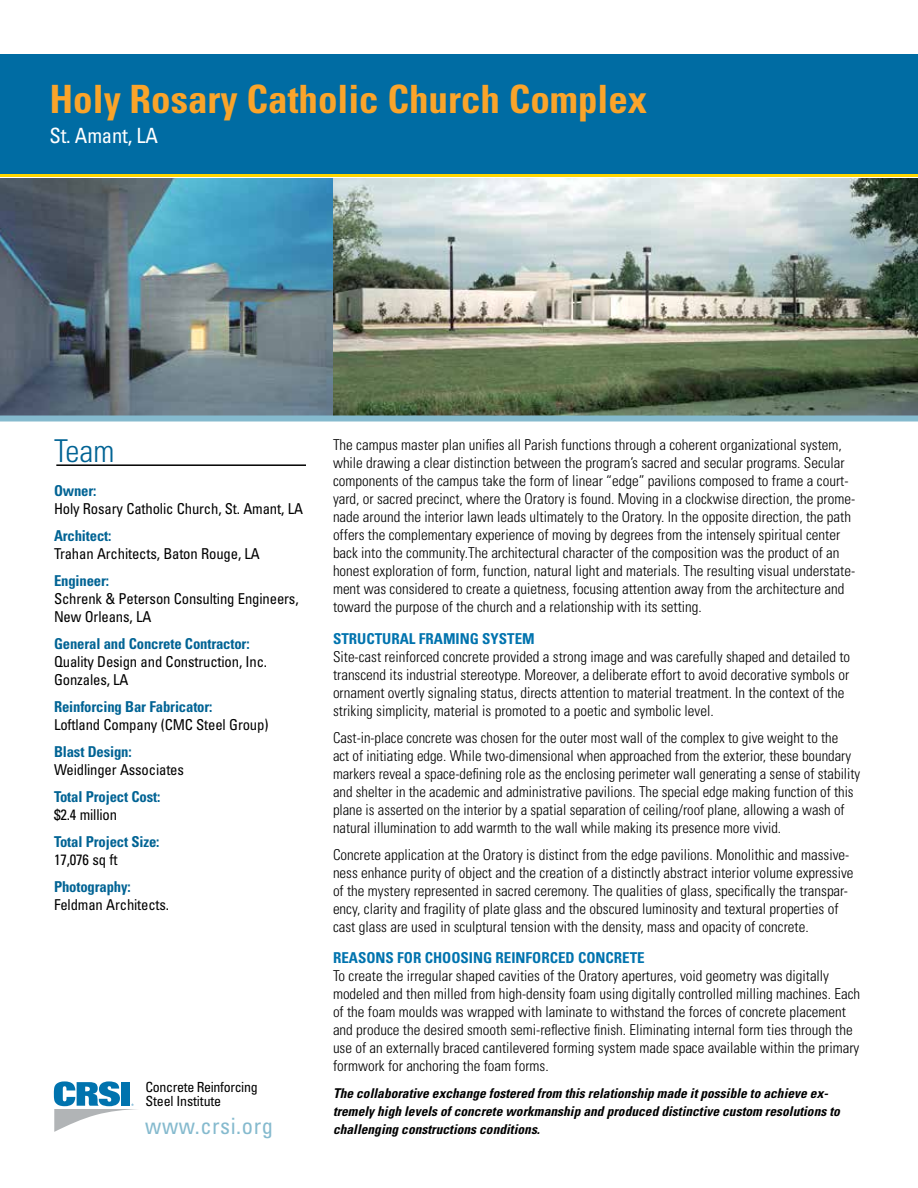
<style>
.page{position:relative;width:918px;height:1188px;background:#fff}
.page>*{position:absolute;margin:0;border:0;box-sizing:border-box;transform-origin:0 0}
.t1{font:700 condensed 39px "Univers LT Std";color:#faa42a}
.t2{font:300 condensed 31.5px "Univers LT Std";color:#006394}
.t3{font:condensed 22.5px "Univers LT Std";letter-spacing:.025em;color:#85bace}
.t4{font:condensed 21px "Univers LT Std";letter-spacing:-.01em;color:#fff}
.t5{font:300 condensed 15px/18px "Univers LT Std";color:#000}
.t6{font:condensed 15px/18px "Univers LT Std";letter-spacing:-.01em;color:#000}
.t7{font:700 condensed 15px "Univers LT Std";letter-spacing:-.01em;color:#006394}
.t8{font:700 condensed 15px "Univers LT Std";color:#0073ae}
.t9{font:condensed 13.95px/13.5px "Univers LT Std";letter-spacing:-.025em;color:#000}
.t10{font:italic 700 condensed 13.5px/18px "Univers LT Std";color:#000}
</style>
<div class="page">
<img style="left:0;top:178px;width:918px;height:238px">
<div style="left:0;top:54px;width:918px;height:120px;background:#006ca3"></div>
<div style="left:0;top:416px;width:918px;height:6px;background:#85bace"></div>
<hr style="left:0;top:174px;width:918px;height:3px;background:#ffd600">
<svg style="left:54px;top:1081px;width:83px;height:51px"></svg>
<hr style="left:56px;top:464px;width:250px;height:2px;background:#000">
<h1 class="t1" style="left:50px;top:75px;width:599px">Holy Rosary Catholic Church Complex</h1>
<h3 class="t4" style="left:50px;top:122px;width:110px">St. Amant, LA</h3>
<h2 class="t2" style="left:54px;top:432px;width:62px">Team</h2>
<p class="t7" style="left:54px;top:481px;width:44px">Owner:</p>
<p class="t6" style="left:54px;top:499px;width:251px">Holy Rosary Catholic Church, St. Amant, LA</p>
<p class="t7" style="left:54px;top:526px;width:59px">Architect:</p>
<p class="t6" style="left:54px;top:544px;width:207px">Trahan Architects, Baton Rouge, LA</p>
<p class="t7" style="left:54px;top:571px;width:57px">Engineer:</p>
<p class="t6" style="left:54px;top:589px;width:246px">Schrenk &amp; Peterson Consulting Engineers,<br>New Orleans, LA</p>
<p class="t7" style="left:54px;top:634px;width:197px">General and Concrete Contractor:</p>
<p class="t6" style="left:54px;top:652px;width:215px">Quality Design and Construction, Inc.<br>Gonzales, LA</p>
<p class="t7" style="left:54px;top:697px;width:160px">Reinforcing Bar Fabricator:</p>
<p class="t6" style="left:54px;top:715px;width:216px">Loftland Company (CMC Steel Group)</p>
<p class="t7" style="left:54px;top:742px;width:79px">Blast Design:</p>
<p class="t6" style="left:54px;top:760px;width:132px">Weidlinger Associates</p>
<p class="t7" style="left:54px;top:787px;width:108px">Total Project Cost:</p>
<p class="t6" style="left:54px;top:805px;width:65px">$2.4 million</p>
<p class="t7" style="left:54px;top:832px;width:107px">Total Project Size:</p>
<p class="t6" style="left:54px;top:850px;width:65px">17,076 sq ft</p>
<p class="t7" style="left:54px;top:877px;width:78px">Photography:</p>
<p class="t6" style="left:54px;top:895px;width:117px">Feldman Architects.</p>
<p class="t9" style="left:146px;top:1080px;width:114px">Concrete Reinforcing<br>Steel Institute</p>
<h3 class="t3" style="left:145px;top:1112px;width:129px">www.crsi.org</h3>
<p class="t5" style="left:333px;top:436px;width:524px">The campus master plan unifies all Parish functions through a coherent organizational system, while drawing a clear distinction between the program’s sacred and secular programs. Secular components of the campus take the form of linear “edge” pavilions composed to frame a court&shy;yard, or sacred precinct, where the Oratory is found. Moving in a clockwise direction, the prome&shy;nade around the interior lawn leads ultimately to the Oratory. In the opposite direction, the path offers the complementary experience of moving by degrees from the intensely spiritual center back into the community.The architectural character of the composition was the product of an honest exploration of form, function, natural light and materials. The resulting visual understate&shy;ment was considered to create a quietness, focusing attention away from the architecture and toward the purpose of the church and a relationship with its setting.</p>
<p class="t8" style="left:333px;top:629px;width:203px">STRUCTURAL FRAMING SYSTEM</p>
<p class="t5" style="left:333px;top:647px;width:519px">Site-cast reinforced concrete provided a strong image and was carefully shaped and detailed to transcend its industrial stereotype. Moreover, a deliberate effort to avoid decorative symbols or ornament overtly signaling status, directs attention to material treatment. In the context of the striking simplicity, material is promoted to a poetic and symbolic level.</p>
<p class="t5" style="left:333px;top:728px;width:529px">Cast-in-place concrete was chosen for the outer most wall of the complex to give weight to the<br>act of initiating edge. While two-dimensional when approached from the exterior, these boundary markers reveal a space-defining role as the enclosing perimeter wall generating a sense of stability and shelter in the academic and administrative pavilions. The special edge making function of this plane is asserted on the interior by a spatial separation of ceiling/roof plane, allowing a wash of natural illumination to add warmth to the wall while making its presence more vivid.</p>
<p class="t5" style="left:333px;top:845px;width:522px">Concrete application at the Oratory is distinct from the edge pavilions. Monolithic and massive&shy;ness enhance purity of object and the creation of a distinctly abstract interior volume expressive of the mystery represented in sacred ceremony. The qualities of glass, specifically the transpar&shy;ency, clarity and fragility of plate glass and the obscured luminosity and textural properties of cast glass are used in sculptural tension with the density, mass and opacity of concrete.</p>
<p class="t8" style="left:333px;top:949px;width:313px">REASONS FOR CHOOSING REINFORCED CONCRETE</p>
<p class="t5" style="left:333px;top:967px;width:529px">To create the irregular shaped cavities of the Oratory apertures, void geometry was digitally modeled and then milled from high-density foam using digitally controlled milling machines. Each of the foam moulds was wrapped with laminate to withstand the forces of concrete placement and produce the desired smooth semi-reflective finish. Eliminating internal form ties through the use of an externally braced cantilevered forming system made space available within the primary formwork for anchoring the foam forms.</p>
<p class="t10" style="left:333px;top:1084px;width:508px">The collaborative exchange fostered from this relationship made it possible to achieve ex&shy;tremely high levels of concrete workmanship and produced distinctive custom resolutions to challenging constructions conditions.</p>
</div>
